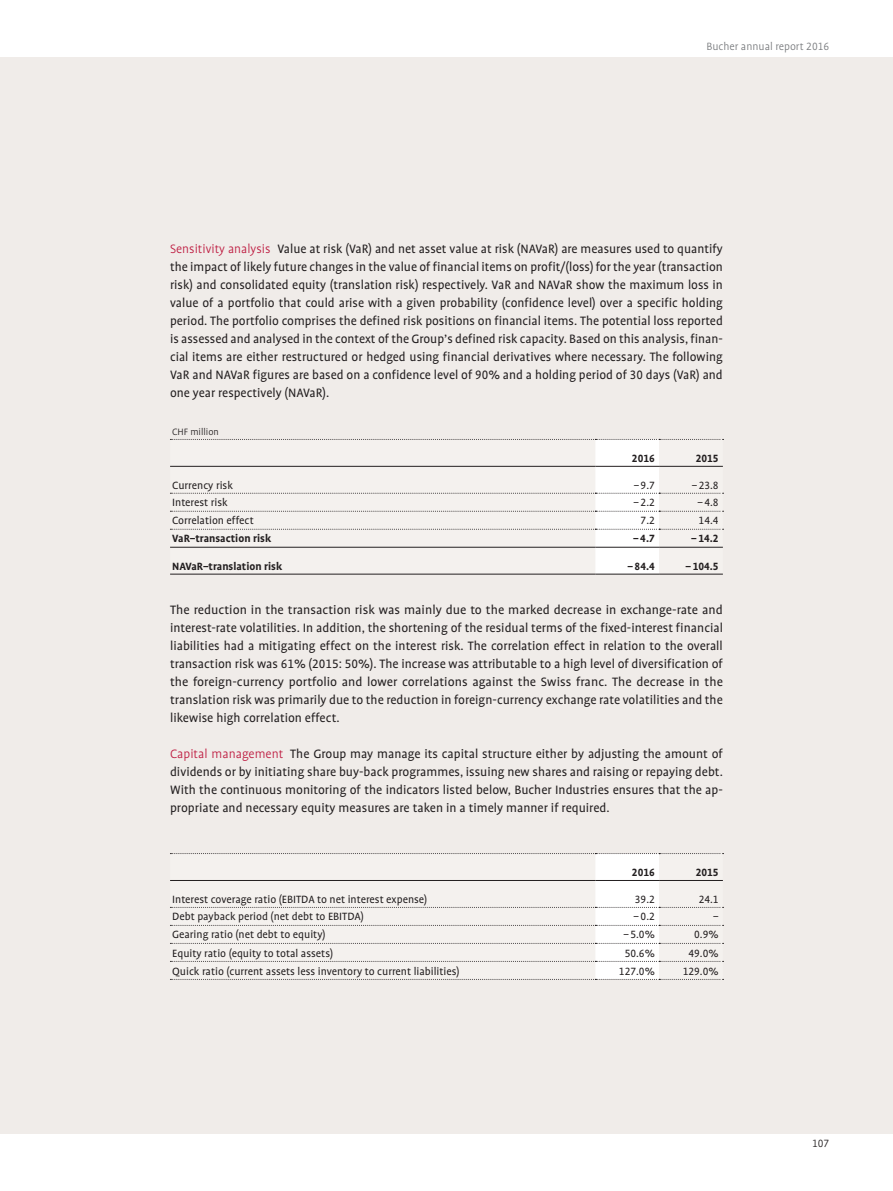
<style>
.page{position:relative;width:893px;height:1191px;background:#fff}
.page>*{position:absolute;margin:0;border:0;box-sizing:border-box;transform-origin:0 0}
.t1{font:13.8px/18px "Bucher Profile";color:#231f20;text-align:justify}
.t2{font:12px "Bucher Profile";color:#231f20}
.t3{font:700 12px "Bucher Profile";color:#231f20}
.t4{font:300 12px "Bucher Profile";color:#76787b}
.t5{font:300 12px "Bucher Profile";color:#231f20}
.t6{font:300 10.5px "Bucher Profile";color:#231f20}
.s1{font-weight:300;color:#be1b40}
</style>
<div class="page">
<div style="left:0;top:57px;width:893px;height:1076px;background:#f0ece9"></div>
<svg style="left:170px;top:438px;width:554px;height:136px"></svg>
<hr style="left:170px;top:466px;width:425px;height:1px;background:#231f20">
<hr style="left:595px;top:466px;width:64px;height:1px;background:#231f20">
<hr style="left:659px;top:466px;width:64px;height:1px;background:#231f20">
<hr style="left:170px;top:547px;width:425px;height:1px;background:#231f20">
<hr style="left:595px;top:547px;width:64px;height:1px;background:#231f20">
<hr style="left:659px;top:547px;width:64px;height:1px;background:#231f20">
<hr style="left:170px;top:574px;width:425px;height:1px;background:#231f20">
<hr style="left:595px;top:574px;width:64px;height:1px;background:#231f20">
<hr style="left:659px;top:574px;width:64px;height:1px;background:#231f20">
<svg style="left:170px;top:853px;width:554px;height:127px"></svg>
<hr style="left:170px;top:880px;width:425px;height:1px;background:#231f20">
<hr style="left:595px;top:880px;width:64px;height:1px;background:#231f20">
<hr style="left:659px;top:880px;width:64px;height:1px;background:#231f20">
<p class="t4" style="left:706px;top:40px;width:124px">Bucher annual report 2016</p>
<p class="t1" style="left:170px;top:240px;width:554px"><span class="s1">Sensitivity analysis</span> Value at risk (VaR) and net asset value at risk (NAVaR) are measures used to quantify the impact of likely future changes in the value of financial items on profit/(loss) for the year (transaction risk) and consolidated equity (translation risk) respectively. VaR and NAVaR show the maximum loss in value of a portfolio that could arise with a given probability (confidence level) over a specific holding period. The portfolio comprises the defined risk positions on financial items. The potential loss reported is assessed and analysed in the context of the Group’s defined risk capacity. Based on this analysis, finan&shy;cial items are either restructured or hedged using financial derivatives where necessary. The following VaR and NAVaR figures are based on a confidence level of 90% and a holding period of 30 days (VaR) and one year respectively (NAVaR).</p>
<p class="t6" style="left:172px;top:426px;width:48px">CHF million</p>
<p class="t3" style="left:632px;top:452px;width:24px">2016</p>
<p class="t3" style="left:696px;top:452px;width:24px">2015</p>
<p class="t2" style="left:172px;top:479px;width:62px">Currency risk</p>
<p class="t2" style="left:634px;top:479px;width:23px">– 9.7</p>
<p class="t2" style="left:692px;top:479px;width:28px">– 23.8</p>
<p class="t2" style="left:172px;top:496px;width:57px">Interest risk</p>
<p class="t2" style="left:634px;top:496px;width:23px">– 2.2</p>
<p class="t2" style="left:697px;top:496px;width:23px">– 4.8</p>
<p class="t2" style="left:172px;top:514px;width:83px">Correlation effect</p>
<p class="t2" style="left:641px;top:514px;width:16px">7.2</p>
<p class="t2" style="left:699px;top:514px;width:21px">14.4</p>
<p class="t3" style="left:172px;top:532px;width:101px">VaR–transaction risk</p>
<p class="t3" style="left:633px;top:532px;width:23px">– 4.7</p>
<p class="t3" style="left:691px;top:532px;width:29px">– 14.2</p>
<p class="t3" style="left:172px;top:559px;width:112px">NAVaR–translation risk</p>
<p class="t3" style="left:627px;top:559px;width:29px">– 84.4</p>
<p class="t3" style="left:685px;top:559px;width:35px">– 104.5</p>
<p class="t1" style="left:170px;top:600px;width:554px">The reduction in the transaction risk was mainly due to the marked decrease in exchange-rate and interest-rate volatilities. In addition, the shortening of the residual terms of the fixed-interest financial liabilities had a mitigating effect on the interest risk. The correlation effect in relation to the overall transaction risk was 61% (2015: 50%). The increase was attributable to a high level of diversification of the foreign-currency portfolio and lower correlations against the Swiss franc. The decrease in the translation risk was primarily due to the reduction in foreign-currency exchange rate volatilities and the likewise high correlation effect.</p>
<p class="t1" style="left:170px;top:744px;width:554px"><span class="s1">Capital management</span> The Group may manage its capital structure either by adjusting the amount of dividends or by initiating share buy-back programmes, issuing new shares and raising or repaying debt.<br>With the continuous monitoring of the indicators listed below, Bucher Industries ensures that the ap&shy;propriate and necessary equity measures are taken in a timely manner if required.</p>
<p class="t3" style="left:632px;top:866px;width:24px">2016</p>
<p class="t3" style="left:696px;top:866px;width:24px">2015</p>
<p class="t2" style="left:172px;top:893px;width:257px">Interest coverage ratio (EBITDA to net interest expense)</p>
<p class="t2" style="left:635px;top:893px;width:21px">39.2</p>
<p class="t2" style="left:699px;top:893px;width:21px">24.1</p>
<p class="t2" style="left:172px;top:910px;width:193px">Debt payback period (net debt to EBITDA)</p>
<p class="t2" style="left:634px;top:910px;width:23px">– 0.2</p>
<p class="t2" style="left:713px;top:910px;width:7px">–</p>
<p class="t2" style="left:172px;top:928px;width:155px">Gearing ratio (net debt to equity)</p>
<p class="t2" style="left:623px;top:928px;width:33px">– 5.0%</p>
<p class="t2" style="left:694px;top:928px;width:26px">0.9%</p>
<p class="t2" style="left:172px;top:946px;width:162px">Equity ratio (equity to total assets)</p>
<p class="t2" style="left:625px;top:946px;width:32px">50.6%</p>
<p class="t2" style="left:688px;top:946px;width:32px">49.0%</p>
<p class="t2" style="left:172px;top:964px;width:289px">Quick ratio (current assets less inventory to current liabilities)</p>
<p class="t2" style="left:619px;top:964px;width:37px">127.0%</p>
<p class="t2" style="left:683px;top:964px;width:37px">129.0%</p>
<p class="t5" style="left:812px;top:1137px;width:19px">107</p>
</div>
